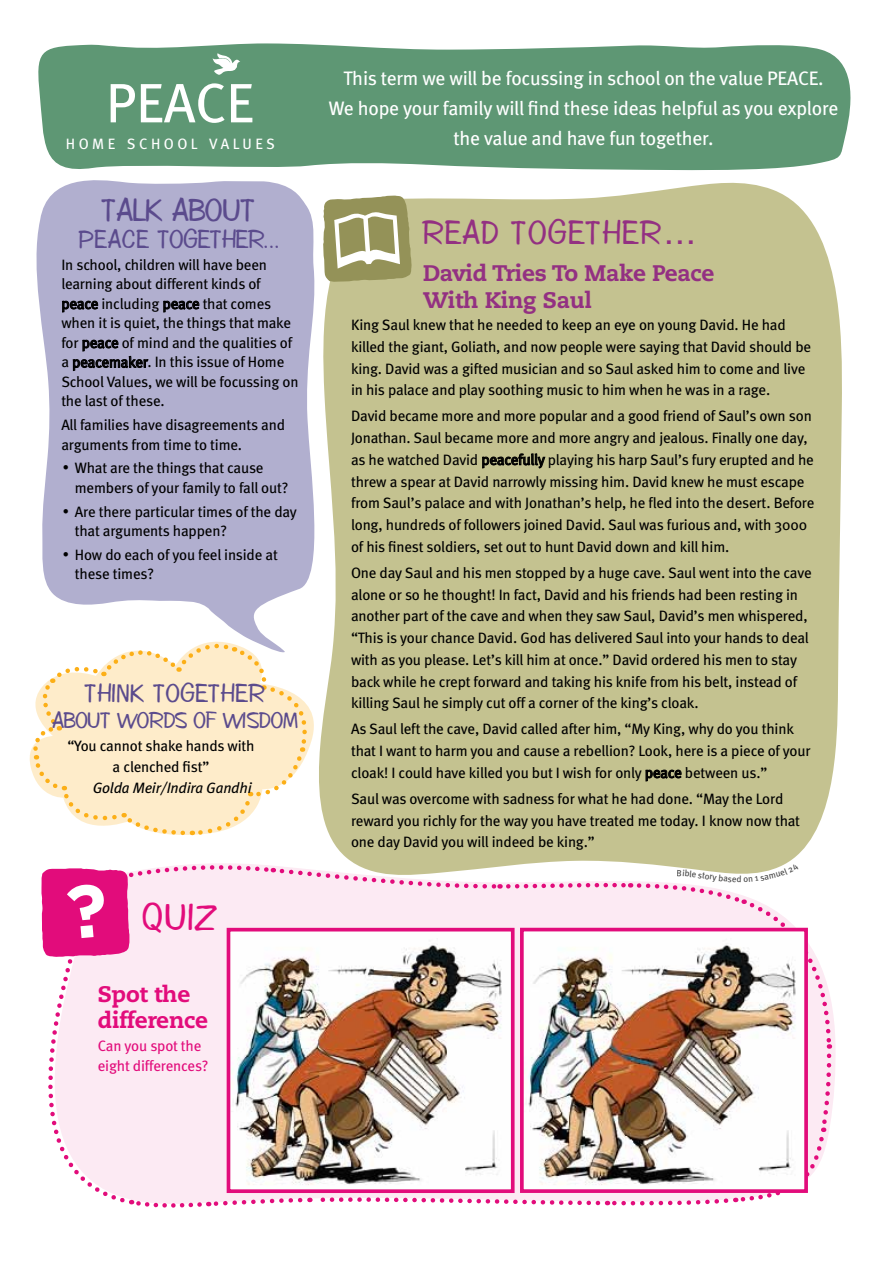
<style>
.page{position:relative;width:893px;height:1263px;background:#fff}
.page>*{position:absolute;margin:0;border:0;box-sizing:border-box;transform-origin:0 0}
.t1{font:55.5px "Meta";color:#fff}
.t2{font:37.5px "Diego";color:#e20c7b}
.t3{font:33px "Diego";letter-spacing:.05em;color:#933082}
.t4{font:31.5px "Diego";color:#5b4b8d}
.t5{font:25.5px "Diego";letter-spacing:.05em;color:#5b4b8d}
.t6{font:25.5px "Diego";letter-spacing:.025em;color:#5b4b8d}
.t7{font:800 22.5px/27px "Caecilia CE";letter-spacing:-.01em;color:#933082}
.t8{font:22.5px "Diego";letter-spacing:-.01em;color:#5b4b8d}
.t9{font:800 22.5px/25.5px "Caecilia CE";letter-spacing:-.01em;color:#e20c7b}
.t10{font:19.5px/30px "Meta";letter-spacing:-.01em;color:#fff;text-align:center}
.t11{font:15px/21.8px "Meta";letter-spacing:-.01em;color:#000}
.t12{font:15px/19.5px "Meta";letter-spacing:-.01em;color:#e20c7b}
.t13{font:italic 15px "Meta";letter-spacing:-.01em;color:#000}
.t14{font:15px "Meta";letter-spacing:.23em;color:#fff}
.t15{font:9px "Meta";color:#000}
.s1{font-family:"Futura BT"}
.s2{font-family:"Helvetica Neue"}
</style>
<div class="page">
<svg style="left:29px;top:655px;width:285px;height:181px;fill:#feecca"></svg>
<svg style="left:36px;top:180px;width:279px;height:475px;background:#bdbbd5"></svg>
<div style="left:319px;top:182px;width:523px;height:680px;background:#c4c290"></div>
<svg style="left:62px;top:300px;width:37px;height:13px"></svg>
<svg style="left:163px;top:300px;width:37px;height:13px"></svg>
<svg style="left:72px;top:339px;width:77px;height:32px;background:#83829a"></svg>
<svg style="left:482px;top:453px;width:64px;height:16px"></svg>
<svg style="left:645px;top:769px;width:37px;height:13px"></svg>
<svg style="left:38px;top:43px;width:813px;height:128px;background:#6a9e7e"></svg>
<svg style="left:212px;top:53px;width:28px;height:23px"></svg>
<svg style="left:323px;top:196px;width:89px;height:86px"></svg>
<img style="left:41px;top:864px;width:792px;height:344px">
<h1 class="t1" style="left:106px;top:71px;width:150px">PEACE</h1>
<h3 class="t10" style="left:329px;top:63px;width:511px">This term we will be focussing in school on the value PEACE.<br>We hope your family will find these ideas helpful as you explore</h3>
<p class="t14" style="left:66px;top:135px;width:211px">HOME SCHOOL VALUES</p>
<h3 class="t10" style="left:454px;top:123px;width:262px">the value and have fun together.</h3>
<h3 class="t4" style="left:102px;top:190px;width:154px">TALK ABOUT</h3>
<h3 class="t5" style="left:79px;top:223px;width:201px">PEACE TOGETHER...</h3>
<p class="t11" style="left:61px;top:255px;width:239px;line-height:19.5px">In school, children will have been learning about different kinds of peace including peace that comes when it is quiet, the things that make for peace of mind and the qualities of a peacemaker. In this issue of Home School Values, we will be focussing on the last of these.</p>
<p class="t11" style="left:61px;top:415px;width:225px;line-height:19.5px">All families have disagreements and arguments from time to time.</p>
<p class="t11" style="left:75px;top:458px;width:215px;line-height:19.5px;text-indent:-14px"><span class="s1">•</span> What are the things that cause members of your family to fall out?</p>
<p class="t11" style="left:75px;top:501px;width:224px;line-height:19.5px;text-indent:-14px"><span class="s1">•</span> Are there particular times of the day that arguments happen?</p>
<p class="t11" style="left:75px;top:545px;width:204px;line-height:19.5px;text-indent:-14px"><span class="s1">•</span> How do each of you feel inside at these times?</p>
<h3 class="t6" style="left:85px;top:677px;width:182px">THINK TOGETHER</h3>
<h3 class="t8" style="left:52px;top:706px;width:247px">ABOUT WORDS OF WISDOM</h3>
<p class="t11" style="left:67px;top:735px;width:189px;line-height:21px;text-align:center">“You cannot shake hands with a clenched fist”</p>
<p class="t13" style="left:93px;top:779px;width:160px">Golda Meir/Indira Gandhi</p>
<h2 class="t2" style="left:143px;top:893px;width:78px">QUIZ</h2>
<h3 class="t9" style="left:98px;top:981px;width:112px">Spot the difference</h3>
<p class="t12" style="left:98px;top:1036px;width:112px">Can you spot the eight differences?</p>
<h3 class="t3" style="left:422px;top:212px;width:275px">READ TOGETHER<span class="s2">…</span></h3>
<h3 class="t7" style="left:423px;top:259px;width:293px">David Tries To Make Peace<br>With King Saul</h3>
<p class="t11" style="left:351px;top:314px;width:462px">King Saul knew that he needed to keep an eye on young David. He had killed the giant, Goliath, and now people were saying that David should be king. David was a gifted musician and so Saul asked him to come and live in his palace and play soothing music to him when he was in a rage.</p>
<p class="t11" style="left:351px;top:405px;width:465px">David became more and more popular and a good friend of Saul’s own son Jonathan. Saul became more and more angry and jealous. Finally one day, as he watched David peacefully playing his harp Saul’s fury erupted and he threw a spear at David narrowly missing him. David knew he must escape from Saul’s palace and with Jonathan’s help, he fled into the desert. Before long, hundreds of followers joined David. Saul was furious and, with 3000 of his finest soldiers, set out to hunt David down and kill him.</p>
<p class="t11" style="left:351px;top:561px;width:462px">One day Saul and his men stopped by a huge cave. Saul went into the cave alone or so he thought! In fact, David and his friends had been resting in another part of the cave and when they saw Saul, David’s men whispered, “This is your chance David. God has delivered Saul into your hands to deal with as you please. Let’s kill him at once.” David ordered his men to stay back while he crept forward and taking his knife from his belt, instead of killing Saul he simply cut off a corner of the king’s cloak.</p>
<p class="t11" style="left:351px;top:718px;width:461px">As Saul left the cave, David called after him, “My King, why do you think that I want to harm you and cause a rebellion? Look, here is a piece of your cloak! I could have killed you but I wish for only peace between us.”</p>
<p class="t11" style="left:351px;top:787px;width:451px">Saul was overcome with sadness for what he had done. “May the Lord reward you richly for the way you have treated me today. I know now that one day David you will indeed be king.”</p>
<p class="t15" style="left:678px;top:867px;width:21px;rotate:5deg">Bible</p>
</div>
